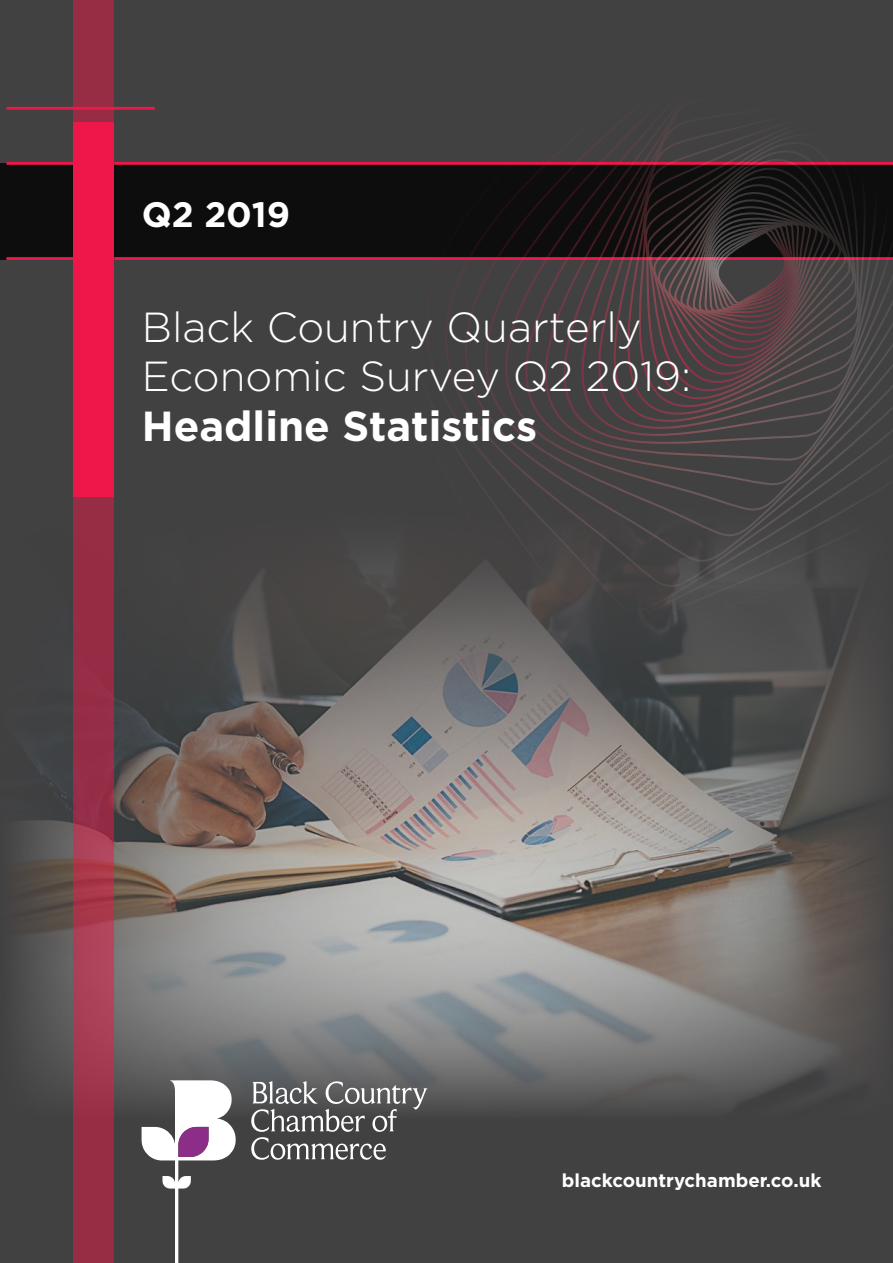
<style>
.page{position:relative;width:893px;height:1263px;background:#fff}
.page>*{position:absolute;margin:0;border:0;box-sizing:border-box;transform-origin:0 0}
.t1{font:300 42px/49.5px "Gotham";color:#fff}
.t2{font:700 42px "Gotham";color:#fff}
.t3{font:700 35.25px "Gotham";color:#fff}
.t4{font:700 18.75px "Gotham";color:#fff}
</style>
<div class="page">
<div style="left:1px;top:0;width:892px;height:1263px;background:#424142"></div>
<img style="left:0;top:494px;width:881px;height:626px">
<div style="left:0;top:163px;width:893px;height:97px;background:#0d0d0d"></div>
<div style="left:74px;top:123px;width:40px;height:374px;background:#ed1849"></div>
<div style="left:74px;top:0;width:40px;height:123px;background:#972c45"></div>
<svg style="left:74px;top:497px;width:40px;height:766px;background:#9c324a"></svg>
<hr style="left:114px;top:162px;width:779px;height:3px;background:#ed1849">
<hr style="left:114px;top:257px;width:779px;height:3px;background:#ed1849">
<hr style="left:6px;top:162px;width:68px;height:3px;background:#ed1849">
<hr style="left:6px;top:257px;width:68px;height:3px;background:#ed1849">
<hr style="left:6px;top:107px;width:149px;height:3px;background:#ed1849">
<svg style="left:321px;top:121px;width:572px;height:582px"></svg>
<svg style="left:142px;top:1080px;width:94px;height:183px"></svg>
<svg style="left:251px;top:1081px;width:176px;height:79px"></svg>
<p class="t3" style="left:142px;top:194px;width:150px">Q2 2019</p>
<p class="t1" style="left:142px;top:301px;width:551px">Black Country Quarterly<br>Economic Survey Q2 2019:</p>
<p class="t2" style="left:142px;top:401px;width:397px">Headline Statistics</p>
<p class="t4" style="left:562px;top:1169px;width:261px">blackcountrychamber.co.uk</p>
</div>
